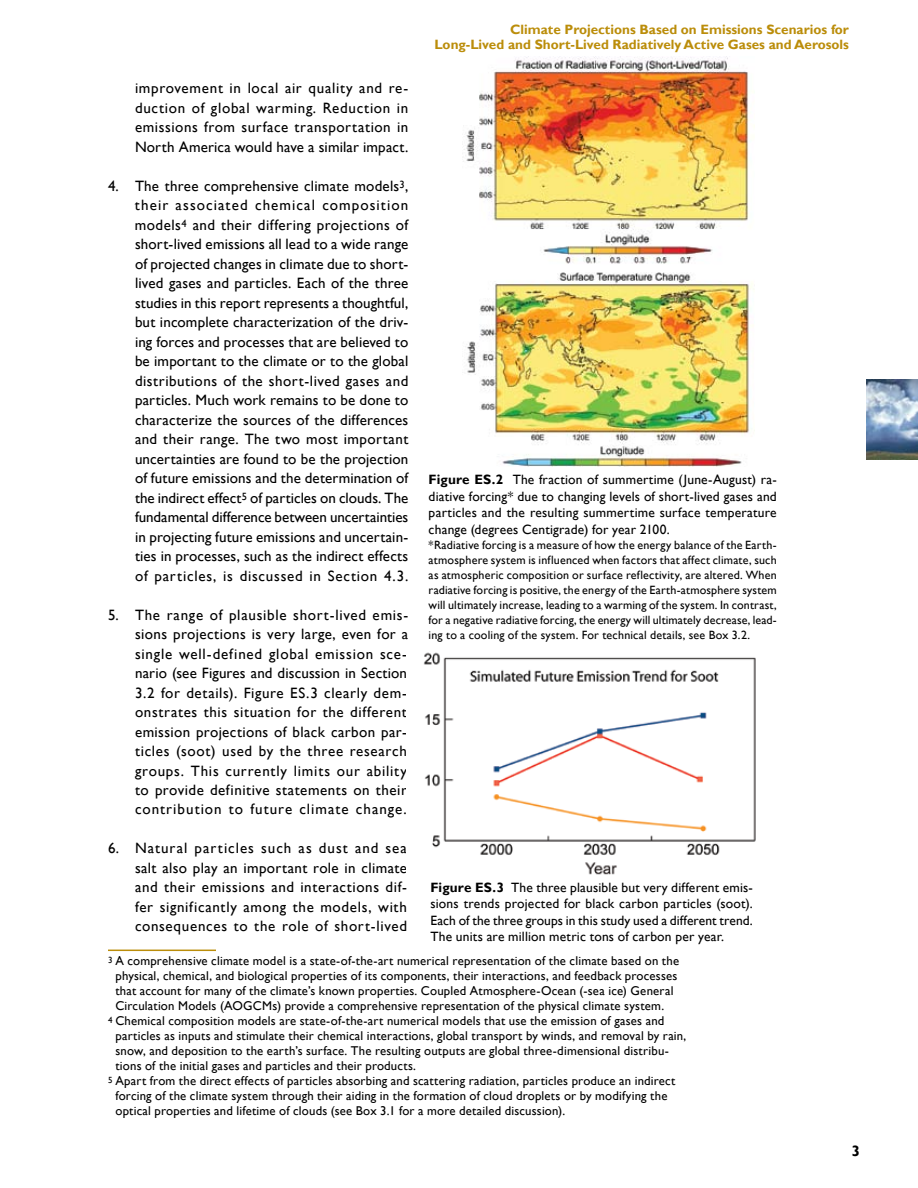
<style>
.page{position:relative;width:918px;height:1188px;background:#fff}
.page>*{position:absolute;margin:0;border:0;box-sizing:border-box;transform-origin:0 0}
.t1{font:15px/19.5px "Gill Sans";letter-spacing:.045em;color:#000;text-align:justify}
.t2{font:700 15px "Gill Sans";color:#000}
.t3{font:13.5px/16.5px "Gill Sans";letter-spacing:.01em;color:#000;text-align:justify}
.t4{font:700 13.5px/15px "Gill Sans";color:#bb8d0a;text-align:right}
.t5{font:12.75px "Gill Sans";letter-spacing:.015em;color:#000}
.t6{font:12px/15px "Gill Sans";letter-spacing:.015em;color:#000;text-align:justify}
.s1{font-weight:700}
</style>
<div class="page">
<img style="left:866px;top:380px;width:52px;height:79px">
<hr style="left:108px;top:950px;width:108px;height:1px;background:#bb8d0a">
<img style="left:423px;top:652px;width:333px;height:223px">
<img style="left:463px;top:57px;width:290px;height:409px">
<p class="t4" style="left:434px;top:22px;width:416px">Climate Projections Based on Emissions Scenarios for<br>Long-Lived and Short-Lived Radiatively Active Gases and Aerosols</p>
<p class="t1" style="left:135px;top:78px;width:275px">improvement in local air quality and re&shy;duction of global warming. Reduction in emissions from surface transportation in North America would have a similar impact.</p>
<p class="t1" style="left:135px;top:176px;width:275px;text-indent:-27px">4. The three comprehensive climate models<sup>3</sup>, their associated chemical composition models<sup>4</sup> and their differing projections of short-lived emissions all lead to a wide range of projected changes in climate due to short&shy;lived gases and particles. Each of the three studies in this report represents a thoughtful, but incomplete characterization of the driv&shy;ing forces and processes that are believed to be important to the climate or to the global distributions of the short-lived gases and particles. Much work remains to be done to characterize the sources of the differences and their range. The two most important uncertainties are found to be the projection of future emissions and the determination of the indirect effect<sup>5</sup> of particles on clouds. The fundamental difference between uncertainties in projecting future emissions and uncertain&shy;ties in processes, such as the indirect effects of particles, is discussed in Section 4.3.</p>
<p class="t1" style="left:135px;top:605px;width:275px;text-indent:-27px">5. The range of plausible short-lived emis&shy;sions projections is very large, even for a single well-defined global emission sce&shy;nario (see Figures and discussion in Section 3.2 for details). Figure ES.3 clearly dem&shy;onstrates this situation for the different emission projections of black carbon par&shy;ticles (soot) used by the three research groups. This currently limits our ability to provide definitive statements on their contribution to future climate change.</p>
<p class="t1" style="left:135px;top:839px;width:273px;text-indent:-27px">6. Natural particles such as dust and sea salt also play an important role in climate and their emissions and interactions dif&shy;fer significantly among the models, with consequences to the role of short-lived</p>
<p class="t5" style="left:108px;top:954px;width:573px"><sup>3</sup> A comprehensive climate model is a state-of-the-art numerical representation of the climate based on the</p>
<p class="t5" style="left:115px;top:969px;width:563px">physical, chemical, and biological properties of its components, their interactions, and feedback processes</p>
<p class="t5" style="left:115px;top:984px;width:560px">that account for many of the climate’s known properties. Coupled Atmosphere-Ocean (-sea ice) General</p>
<p class="t5" style="left:115px;top:999px;width:550px">Circulation Models (AOGCMs) provide a comprehensive representation of the physical climate system.</p>
<p class="t5" style="left:108px;top:1014px;width:558px"><sup>4</sup> Chemical composition models are state-of-the-art numerical models that use the emission of gases and</p>
<p class="t5" style="left:115px;top:1029px;width:572px">particles as inputs and stimulate their chemical interactions, global transport by winds, and removal by rain,</p>
<p class="t5" style="left:115px;top:1044px;width:555px">snow, and deposition to the earth’s surface. The resulting outputs are global three-dimensional distribu-</p>
<p class="t5" style="left:115px;top:1059px;width:302px">tions of the initial gases and particles and their products.</p>
<p class="t5" style="left:108px;top:1074px;width:569px"><sup>5</sup> Apart from the direct effects of particles absorbing and scattering radiation, particles produce an indirect</p>
<p class="t5" style="left:115px;top:1089px;width:554px">forcing of the climate system through their aiding in the formation of cloud droplets or by modifying the</p>
<p class="t5" style="left:115px;top:1104px;width:451px">optical properties and lifetime of clouds (see Box 3.1 for a more detailed discussion).</p>
<p class="t3" style="left:429px;top:472px;width:350px"><span class="s1">Figure ES.2</span> The fraction of summertime (June-August) ra&shy;diative forcing* due to changing levels of short-lived gases and particles and the resulting summertime surface temperature change (degrees Centigrade) for year 2100.</p>
<p class="t6" style="left:429px;top:538px;width:350px">*Radiative forcing is a measure of how the energy balance of the Earth&shy;atmosphere system is influenced when factors that affect climate, such as atmospheric composition or surface reflectivity, are altered. When radiative forcing is positive, the energy of the Earth-atmosphere system will ultimately increase, leading to a warming of the system. In contrast, for a negative radiative forcing, the energy will ultimately decrease, lead&shy;ing to a cooling of the system. For technical details, see Box 3.2.</p>
<p class="t3" style="left:430px;top:879px;width:324px"><span class="s1">Figure ES.3</span> The three plausible but very different emis&shy;sions trends projected for black carbon particles (soot).<br>Each of the three groups in this study used a different trend.<br>The units are million metric tons of carbon per year.</p>
<p class="t2" style="left:852px;top:1142px;width:10px">3</p>
</div>
